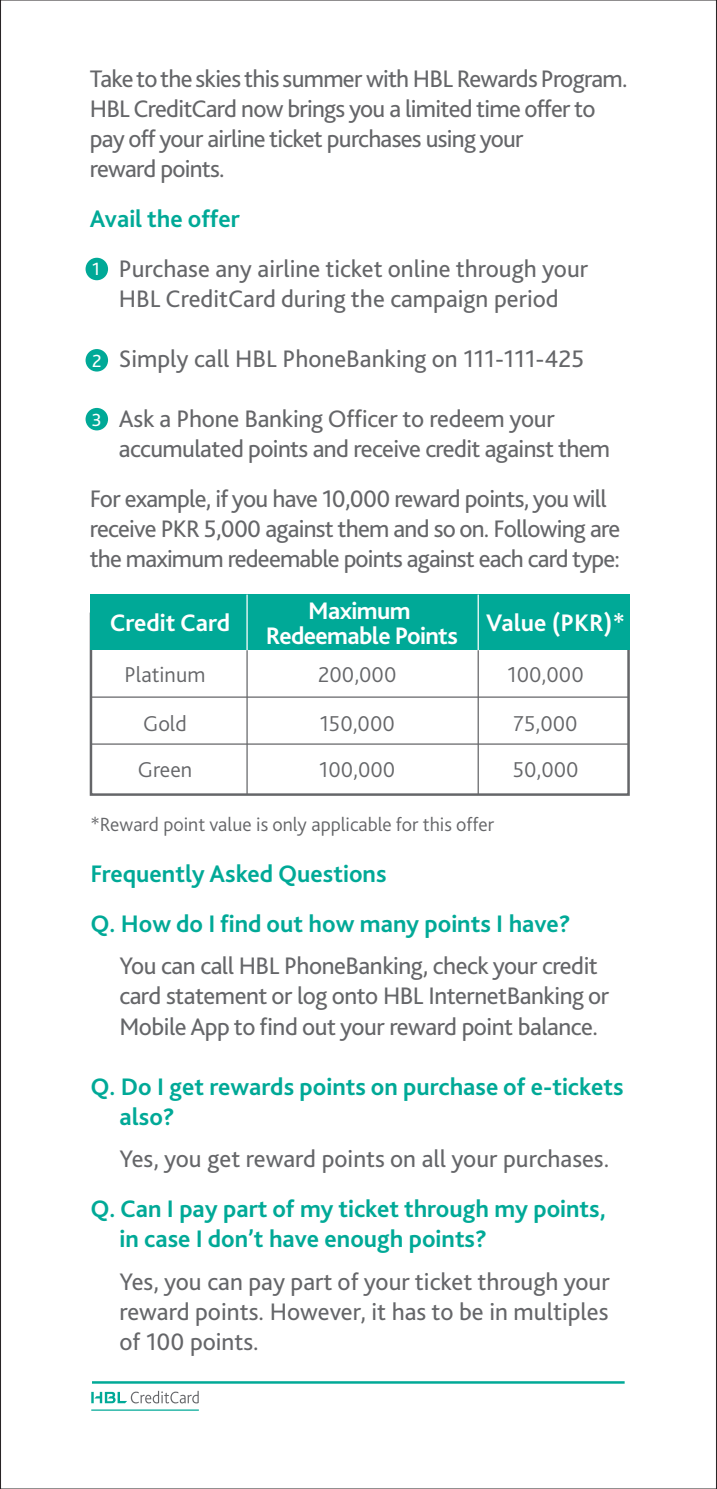
<style>
.page{position:relative;width:717px;height:1489px;background:#fff}
.page>*{position:absolute;margin:0;border:0;box-sizing:border-box;transform-origin:0 0}
.t1{font:25px/30px "Bliss 2";letter-spacing:-.02em;color:#656669}
.t2{font:700 25px/30px "Bliss 2";color:#00a997}
.t3{font:25px/30px "Bliss 2";color:#656669;text-align:center}
.t4{font:700 25px/25px "Bliss 2";letter-spacing:-.025em;color:#fff;text-align:center}
.t5{font:700 25px "Bliss 2";color:#fff}
.t6{font:300 22.5px/49.2px "Bliss 2";color:#656669}
.t7{font:300 20px "Bliss 2";color:#656669}
.t8{font:18.5px "Bliss 2";color:#fff}
</style>
<div class="page">
<div style="left:90px;top:612px;width:540px;height:183px;border:2px solid #656669"></div>
<div style="left:90px;top:594px;width:540px;height:56px;background:#00a997"></div>
<hr style="left:246px;top:650px;width:2px;height:144px;background:#656669">
<hr style="left:246px;top:594px;width:2px;height:56px;background:#fff">
<hr style="left:477px;top:650px;width:2px;height:144px;background:#656669">
<hr style="left:477px;top:594px;width:2px;height:56px;background:#fff">
<hr style="left:91px;top:696px;width:537px;height:1px;background:#656669">
<hr style="left:91px;top:743px;width:537px;height:1px;background:#656669">
<div style="left:86px;top:258px;width:22px;height:22px;background:#00a997;border-radius:50%"></div>
<div style="left:86px;top:349px;width:22px;height:22px;background:#00a997;border-radius:50%"></div>
<div style="left:86px;top:408px;width:22px;height:22px;background:#00a997;border-radius:50%"></div>
<hr style="left:92px;top:1380px;width:532px;height:3px;background:#00a997">
<svg style="left:91px;top:1390px;width:108px;height:13px"></svg>
<hr style="left:91px;top:1409px;width:108px;height:1px;background:#00a997">
<p class="t1" style="left:90px;top:63px;width:539px">Taketothe skiesthissummer with HBL RewardsProgram.<br>HBL CreditCard now brings you a limited time offer to pay off your airline ticket purchases using your<br>reward points.</p>
<p class="t2" style="left:90px;top:203px;width:152px">Avail the offer</p>
<p class="t3" style="left:90px;top:253px;width:500px">• Purchase any airline ticket online through your<br>HBL CreditCard during the campaign period</p>
<p class="t3" style="left:90px;top:343px;width:496px">• Simply call HBL PhoneBanking on 111-111-425</p>
<p class="t1" style="left:119px;top:403px;width:493px;text-indent:-29px">• Ask a Phone Banking Officer to redeem your accumulated points and receive credit against them</p>
<p class="t1" style="left:90px;top:483px;width:532px">For example, if you have 10,000 reward points, you will receive PKR 5,000 against them and so on. Following are the maximum redeemable points against each card type:</p>
<p class="t8" style="left:92px;top:258px;width:9px">1</p>
<p class="t8" style="left:92px;top:349px;width:11px">2</p>
<p class="t8" style="left:92px;top:408px;width:11px">3</p>
<p class="t4" style="left:266px;top:597px;width:193px">Maximum<br>Redeemable Points</p>
<p class="t5" style="left:110px;top:607px;width:122px">Credit Card</p>
<p class="t5" style="left:486px;top:607px;width:140px">Value (PKR)*</p>
<p class="t6" style="left:125px;top:649px;width:82px;text-align:center">Platinum<br>Gold</p>
<p class="t6" style="left:138px;top:744px;width:56px">Green</p>
<p class="t6" style="left:318px;top:649px;width:80px">200,000<br>150,000</p>
<p class="t6" style="left:319px;top:744px;width:78px">100,000</p>
<p class="t6" style="left:507px;top:649px;width:78px">100,000<br>75,000</p>
<p class="t6" style="left:513px;top:744px;width:67px">50,000</p>
<p class="t7" style="left:90px;top:812px;width:405px">*Reward point value is only applicable for this offer</p>
<p class="t2" style="left:90px;top:848px;width:482px;line-height:50px">Frequently Asked Questions<br>Q. How do I find out how many points I have?</p>
<p class="t1" style="left:119px;top:950px;width:491px">You can call HBL PhoneBanking, check your credit card statement or log onto HBL InternetBanking or<br>Mobile App to find out your reward point balance.</p>
<p class="t2" style="left:119px;top:1070px;width:505px;text-indent:-29px">Q. Do I get rewards points on purchase of e-tickets also?</p>
<p class="t3" style="left:119px;top:1143px;width:491px">Yes, you get reward points on all your purchases.</p>
<p class="t2" style="left:119px;top:1193px;width:488px;text-indent:-29px">Q. Can I pay part of my ticket through my points, in case I don’t have enough points?</p>
<p class="t1" style="left:119px;top:1265px;width:492px;text-align:justify">Yes, you can pay part of your ticket through your reward points. However, it has to be in multiples of 100 points.</p>
</div>
